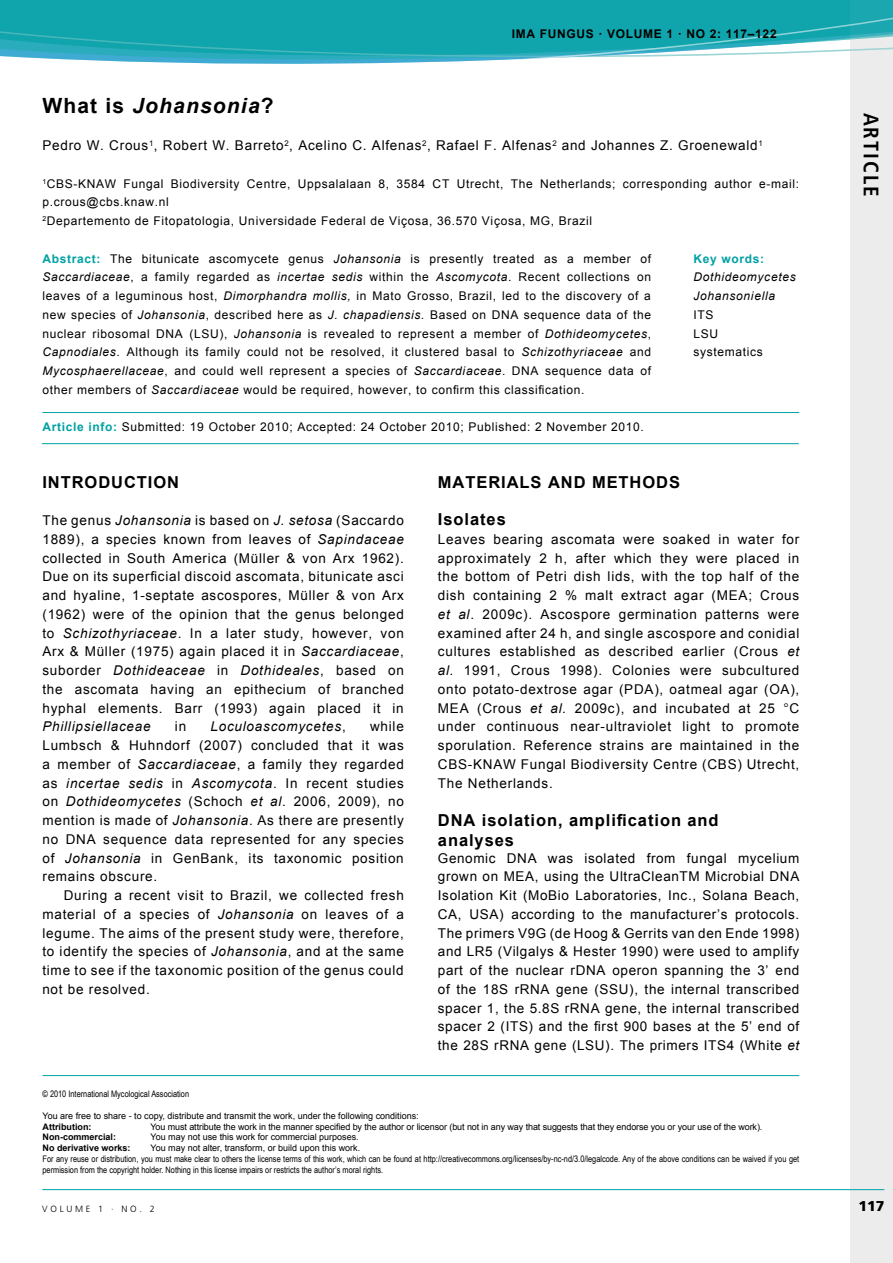
<style>
.page{position:relative;width:893px;height:1263px;background:#fff}
.page>*{position:absolute;margin:0;border:0;box-sizing:border-box;transform-origin:0 0}
.t1{font:italic 700 21px "Arial";letter-spacing:.055em;color:#000}
.t2{font:700 condensed 21px "Frutiger LT Std";letter-spacing:.1em;color:#000}
.t3{font:700 16.5px/19.8px "Arial";letter-spacing:.055em;color:#000}
.t4{font:900 14.25px "Frutiger LT Std";color:#000}
.t5{font:13.5px/18.8px "Arial";letter-spacing:.055em;color:#000;text-align:justify}
.t6{font:italic 13.5px "Arial";letter-spacing:.055em;color:#000}
.t7{font:12px/18.8px "Arial";letter-spacing:.055em;color:#000}
.t8{font:700 12px "Arial";letter-spacing:.055em;color:#000}
.t9{font:italic 12px/18.8px "Arial";letter-spacing:.055em;color:#000}
.t10{font:700 12px "Arial";color:#00a1a3}
.t11{font:9px/10.8px "Arial Narrow";color:#000}
.t12{font:9px "Arial";color:#000}
.t13{font:700 9px "Arial";color:#000}
.t14{font:300 9px "Frutiger LT Std";letter-spacing:.3em;color:#000}
.s1{font-style:normal}
.s2{font-weight:700;color:#00a1a3}
.s3{font-style:italic}
</style>
<div class="page">
<div style="left:850px;top:0;width:43px;height:1263px;background:#ececed"></div>
<div style="left:2px;top:0;width:891px;height:15px;background:#10a5ad"></div>
<svg style="left:2px;top:15px;width:891px;height:49px;background:#3cb4bd"></svg>
<svg style="left:0;top:0;width:2px;height:57px"></svg>
<hr style="left:43px;top:1075px;width:756px;height:1px;background:#00a1a3">
<hr style="left:42px;top:1189px;width:842px;height:1px;background:#00a1a3">
<hr style="left:42px;top:412px;width:757px;height:1px;background:#00a1a3">
<hr style="left:42px;top:443px;width:757px;height:1px;background:#00a1a3">
<p class="t8" style="left:512px;top:25px;width:266px">IMA Fungus · volume 1 · no 2: 117–122</p>
<h1 class="t1" style="left:42px;top:91px;width:233px"><span class="s1">What is</span> Johansonia<span class="s1">?</span></h1>
<p class="t5" style="left:42px;top:136px;width:722px">Pedro W. Crous<sup>1</sup>, Robert W. Barreto<sup>2</sup>, Acelino C. Alfenas<sup>2</sup>, Rafael F. Alfenas<sup>2</sup> and Johannes Z. Groenewald<sup>1</sup></p>
<p class="t7" style="left:42px;top:174px;width:758px"><sup>1</sup>CBS-KNAW Fungal Biodiversity Centre, Uppsalalaan 8, 3584 CT Utrecht, The Netherlands; corresponding author e-mail: p.crous@cbs.knaw.nl<br><sup>2</sup>Departemento de Fitopatologia, Universidade Federal de Viçosa, 36.570 Viçosa, MG, Brazil</p>
<p class="t7" style="left:42px;top:249px;width:610px;text-align:justify"><span class="s2">Abstract:</span> The bitunicate ascomycete genus <span class="s3">Johansonia</span> is presently treated as a member of <span class="s3">Saccardiaceae</span>, a family regarded as <span class="s3">incertae sedis</span> within the <span class="s3">Ascomycota</span>. Recent collections on leaves of a leguminous host, <span class="s3">Dimorphandra mollis,</span> in Mato Grosso, Brazil, led to the discovery of a new species of <span class="s3">Johansonia</span>, described here as <span class="s3">J. chapadiensis.</span> Based on DNA sequence data of the nuclear ribosomal DNA (LSU), <span class="s3">Johansonia</span> is revealed to represent a member of <span class="s3">Dothideomycetes</span>, <span class="s3">Capnodiales</span>. Although its family could not be resolved, it clustered basal to <span class="s3">Schizothyriaceae</span> and <span class="s3">Mycosphaerellaceae</span>, and could well represent a species of <span class="s3">Saccardiaceae</span>. DNA sequence data of other members of <span class="s3">Saccardiaceae</span> would be required, however, to confirm this classification.</p>
<p class="t7" style="left:42px;top:418px;width:603px"><span class="s2">Article info:</span> Submitted: 19 October 2010; Accepted: 24 October 2010; Published: 2 November 2010.</p>
<p class="t10" style="left:694px;top:250px;width:72px">Key words:</p>
<p class="t9" style="left:694px;top:268px;width:104px">Dothideomycetes<br>Johansoniella</p>
<p class="t7" style="left:694px;top:305px;width:71px">ITS<br>LSU systematics</p>
<p class="t3" style="left:42px;top:472px;width:136px">Introduction</p>
<p class="t5" style="left:42px;top:511px;width:363px">The genus <span class="s3">Johansonia</span> is based on <span class="s3">J. setosa</span> (Saccardo 1889), a species known from leaves of <span class="s3">Sapindaceae </span>collected in South America (Müller &amp; von Arx 1962).<br>Due on its superficial discoid ascomata, bitunicate asci and hyaline, 1-septate ascospores, Müller &amp; von Arx (1962) were of the opinion that the genus belonged to <span class="s3">Schizothyriaceae</span>. In a later study, however, von Arx &amp; Müller (1975) again placed it in <span class="s3">Saccardiaceae</span>, suborder <span class="s3">Dothideaceae</span> in <span class="s3">Dothideales</span>, based on the ascomata having an epithecium of branched hyphal elements. Barr (1993) again placed it in</p>
<p class="t6" style="left:42px;top:718px;width:110px">Phillipsiellaceae</p>
<p class="t5" style="left:175px;top:717px;width:13px">in</p>
<p class="t6" style="left:211px;top:718px;width:137px">Loculoascomycetes<span class="s1">,</span></p>
<p class="t5" style="left:42px;top:717px;width:363px;text-indent:328px">while Lumbsch &amp; Huhndorf (2007) concluded that it was a member of <span class="s3">Saccardiaceae</span>, a family they regarded as <span class="s3">incertae sedis</span> in <span class="s3">Ascomycota</span>. In recent studies on <span class="s3">Dothideomycetes</span> (Schoch <span class="s3">et al</span>. 2006, 2009), no mention is made of <span class="s3">Johansonia</span>. As there are presently no DNA sequence data represented for any species of <span class="s3">Johansonia</span> in GenBank, its taxonomic position remains obscure.</p>
<p class="t5" style="left:42px;top:886px;width:363px;text-indent:21px">During a recent visit to Brazil, we collected fresh material of a species of <span class="s3">Johansonia</span> on leaves of a legume. The aims of the present study were, therefore, to identify the species of <span class="s3">Johansonia</span>, and at the same time to see if the taxonomic position of the genus could not be resolved.</p>
<p class="t3" style="left:438px;top:472px;width:244px">Materials an d methods</p>
<p class="t3" style="left:438px;top:510px;width:69px">Isolates</p>
<p class="t5" style="left:438px;top:530px;width:363px">Leaves bearing ascomata were soaked in water for approximately 2 h, after which they were placed in the bottom of Petri dish lids, with the top half of the dish containing 2 % malt extract agar (MEA; Crous <span class="s3">et al</span>. 2009c). Ascospore germination patterns were examined after 24 h, and single ascospore and conidial cultures established as described earlier (Crous <span class="s3">et al.</span> 1991, Crous 1998). Colonies were subcultured onto potato-dextrose agar (PDA), oatmeal agar (OA), MEA (Crous <span class="s3">et al.</span> 2009c), and incubated at 25 C under continuous near-ultraviolet light to promote sporulation. Reference strains are maintained in the CBS-KNAW Fungal Biodiversity Centre (CBS) Utrecht, The Netherlands.</p>
<p class="t3" style="left:438px;top:811px;width:282px">DNA isolation, amplification and analyses</p>
<p class="t5" style="left:438px;top:849px;width:363px">Genomic DNA was isolated from fungal mycelium grown on MEA, using the UltraCleanTM Microbial DNA Isolation Kit (MoBio Laboratories, Inc., Solana Beach, CA, USA) according to the manufacturer’s protocols.<br>The primers V9G (de Hoog &amp; Gerrits van den Ende 1998) and LR5 (Vilgalys &amp; Hester 1990) were used to amplify part of the nuclear rDNA operon spanning the 3’ end of the 18S rRNA gene (SSU), the internal transcribed spacer 1, the 5.8S rRNA gene, the internal transcribed spacer 2 (ITS) and the first 900 bases at the 5’ end of the 28S rRNA gene (LSU). The primers ITS4 (White <span class="s3">et</span></p>
<p class="t11" style="left:43px;top:1088px;width:148px">© 2010 International Mycological Association</p>
<p class="t12" style="left:43px;top:1110px;width:378px">You are free to share - to copy, distribute and transmit the work, under the following conditions:</p>
<p class="t13" style="left:43px;top:1120px;width:50px">Attribution:</p>
<p class="t12" style="left:151px;top:1120px;width:613px">You must attribute the work in the manner specified by the author or licensor (but not in any way that suggests that they endorse you or your use of the work).</p>
<p class="t13" style="left:43px;top:1131px;width:75px">Non-commercial:</p>
<p class="t12" style="left:151px;top:1131px;width:210px">You may not use this work for commercial purposes.</p>
<p class="t13" style="left:43px;top:1142px;width:90px">No derivative works:</p>
<p class="t12" style="left:151px;top:1142px;width:211px">You may not alter, transform, or build upon this work.</p>
<p class="t11" style="left:43px;top:1153px;width:758px">For any reuse or distribution, you must make clear to others the license terms of this work, which can be found at http://creativecommons.org/licenses/by-nc-nd/3.0/legalcode. Any of the above conditions can be waived if you get permission from the copyright holder. Nothing in this license impairs or restricts the author’s moral rights.</p>
<p class="t14" style="left:42px;top:1204px;width:114px">VOLUME 1 · NO. 2</p>
<h1 class="t2" style="left:883px;top:112px;width:86px;rotate:90deg">ARTICLE</h1>
<p class="t4" style="left:858px;top:1197px;width:28px">117</p>
</div>
